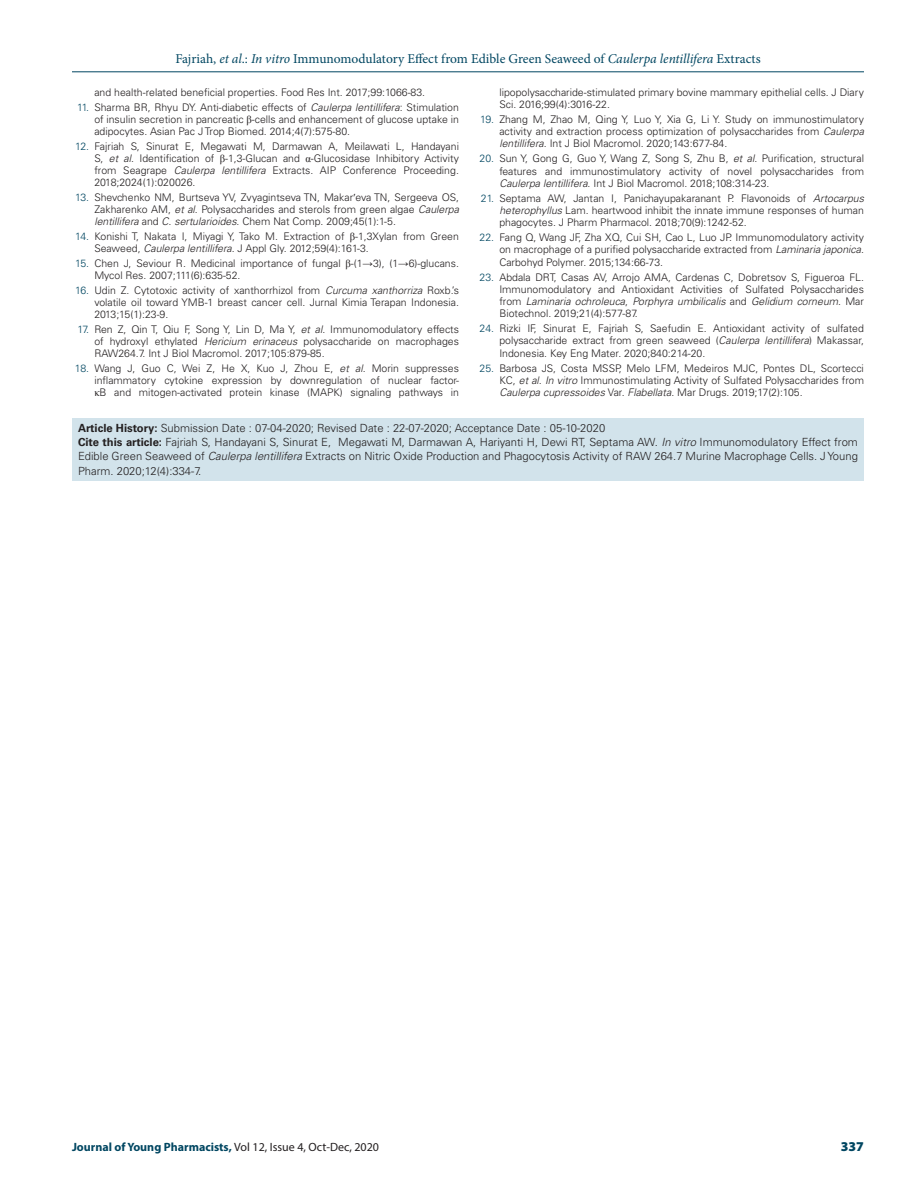
<style>
.page{position:relative;width:918px;height:1188px;background:#fff}
.page>*{position:absolute;margin:0;border:0;box-sizing:border-box;transform-origin:0 0}
.t1{font:13.5px "Minion Pro";color:#004661}
.t2{font:900 13.5px "Myriad Pro";color:#004661}
.t3{font:700 12px "Myriad Pro";color:#004661}
.ABS_TXT{font:300 11.25px/14.2px "Univers LT Std";color:#231f20;text-align:justify}
.t4{font:300 10.5px/12.1px "Univers LT Std";color:#231f20;text-align:justify}
.s1{font-style:italic}
.s2{color:#004661}
.s3{font-family:"Times New Roman";font-weight:400}
.s4{font-weight:700}
.s5{font-weight:400;color:#231f20}
</style>
<div class="page">
<hr style="left:72px;top:72px;width:792px;height:1px;background:#004661">
<div style="left:72px;top:418px;width:792px;height:63px;background:#d2e3eb"></div>
<p class="t1" style="left:175px;top:50px;width:587px">Fajriah, <span class="s1">et al</span>.: <span class="s1">In vitro</span> Immunomodulatory Effect from Edible Green Seaweed of <span class="s1">Caulerpa lentillifera</span> Extracts</p>
<p class="t4" style="left:94px;top:86px;width:332px">and health-related beneficial properties. Food Res Int. 2017;99:1066-83.</p>
<p class="t4" style="left:94px;top:101px;width:366px;text-indent:-17px"><span class="s2">11.</span> Sharma BR, Rhyu DY. Anti-diabetic effects of <span class="s1">Caulerpa lentillifera</span>: Stimulation of insulin secretion in pancreatic <span class="s3">β</span>-cells and enhancement of glucose uptake in adipocytes. Asian Pac J Trop Biomed. 2014;4(7):575-80.</p>
<p class="t4" style="left:94px;top:140px;width:366px;text-indent:-19px"><span class="s2">12.</span> Fajriah S, Sinurat E, Megawati M, Darmawan A, Meilawati L, Handayani S, <span class="s1">et al</span>. Identification of <span class="s3">β</span>-1,3-Glucan and <span class="s3">α</span>-Glucosidase Inhibitory Activity from Seagrape <span class="s1">Caulerpa lentillifera</span> Extracts. AIP Conference Proceeding.<br>2018;2024(1):020026.</p>
<p class="t4" style="left:94px;top:191px;width:366px;text-indent:-19px"><span class="s2">13.</span> Shevchenko NM, Burtseva YV, Zvyagintseva TN, Makar<span class="s3">′</span>eva TN, Sergeeva OS, Zakharenko AM, <span class="s1">et al</span>. Polysaccharides and sterols from green algae <span class="s1">Caulerpa lentillifera</span> and <span class="s1">C. sertularioides</span>. Chem Nat Comp. 2009;45(1):1-5.</p>
<p class="t4" style="left:94px;top:230px;width:366px;text-indent:-19px"><span class="s2">14.</span> Konishi T, Nakata I, Miyagi Y, Tako M. Extraction of <span class="s3">β</span>-1,3Xylan from Green<br>Seaweed, <span class="s1">Caulerpa lentillifera</span>. J Appl Gly. 2012;59(4):161-3.</p>
<p class="t4" style="left:94px;top:257px;width:366px;text-indent:-19px"><span class="s2">15.</span> Chen J, Seviour R. Medicinal importance of fungal <span class="s3">β</span>-(1<span class="s3">→</span>3), (1<span class="s3">→</span>6)-glucans.<br>Mycol Res. 2007;111(6):635-52.</p>
<p class="t4" style="left:94px;top:284px;width:366px;text-indent:-19px"><span class="s2">16.</span> Udin Z. Cytotoxic activity of xanthorrhizol from <span class="s1">Curcuma xanthorriza</span> Roxb.’s volatile oil toward YMB-1 breast cancer cell. Jurnal Kimia Terapan Indonesia.<br>2013;15(1):23-9.</p>
<p class="t4" style="left:94px;top:323px;width:366px;text-indent:-17px"><span class="s2">17.</span> Ren Z, Qin T, Qiu F, Song Y, Lin D, Ma Y, <span class="s1">et al</span>. Immunomodulatory effects of hydroxyl ethylated <span class="s1">Hericium erinaceus</span> polysaccharide on macrophages RAW264.7. Int J Biol Macromol. 2017;105:879-85.</p>
<p class="t4" style="left:94px;top:362px;width:366px;text-indent:-19px"><span class="s2">18.</span> Wang J, Guo C, Wei Z, He X, Kuo J, Zhou E, <span class="s1">et al</span>. Morin suppresses inflammatory cytokine expression by downregulation of nuclear factor&shy;<span class="s3">κ</span>B and mitogen-activated protein kinase (MAPK) signaling pathways in</p>
<p class="t4" style="left:499px;top:86px;width:366px">lipopolysaccharide-stimulated primary bovine mammary epithelial cells. J Diary<br>Sci. 2016;99(4):3016-22.</p>
<p class="t4" style="left:499px;top:113px;width:366px;text-indent:-19px"><span class="s2">19.</span> Zhang M, Zhao M, Qing Y, Luo Y, Xia G, Li Y. Study on immunostimulatory activity and extraction process optimization of polysaccharides from <span class="s1">Caulerpa lentillifera</span>. Int J Biol Macromol. 2020;143:677-84.</p>
<p class="t4" style="left:499px;top:153px;width:366px;text-indent:-20px"><span class="s2">20.</span> Sun Y, Gong G, Guo Y, Wang Z, Song S, Zhu B, <span class="s1">et al</span>. Purification, structural features and immunostimulatory activity of novel polysaccharides from <span class="s1">Caulerpa lentillifera</span>. Int J Biol Macromol. 2018;108:314-23.</p>
<p class="t4" style="left:499px;top:192px;width:366px;text-indent:-18px"><span class="s2">21.</span> Septama AW, Jantan I, Panichayupakaranant P. Flavonoids of <span class="s1">Artocarpus heterophyllus</span> Lam. heartwood inhibit the innate immune responses of human phagocytes. J Pharm Pharmacol. 2018;70(9):1242-52.</p>
<p class="t4" style="left:499px;top:232px;width:366px;text-indent:-20px"><span class="s2">22.</span> Fang Q, Wang JF, Zha XQ, Cui SH, Cao L, Luo JP. Immunomodulatory activity on macrophage of a purified polysaccharide extracted from <span class="s1">Laminaria japonica</span>.<br>Carbohyd Polymer. 2015;134:66-73.</p>
<p class="t4" style="left:499px;top:271px;width:366px;text-indent:-20px"><span class="s2">23.</span> Abdala DRT, Casas AV, Arrojo AMA, Cardenas C, Dobretsov S, Figueroa FL.<br>Immunomodulatory and Antioxidant Activities of Sulfated Polysaccharides from <span class="s1">Laminaria ochroleuca</span>, <span class="s1">Porphyra umbilicalis</span> and <span class="s1">Gelidium corneum</span>. Mar Biotechnol. 2019;21(4):577-87.</p>
<p class="t4" style="left:499px;top:322px;width:366px;text-indent:-20px"><span class="s2">24.</span> Rizki IF, Sinurat E, Fajriah S, Saefudin E. Antioxidant activity of sulfated polysaccharide extract from green seaweed (<span class="s1">Caulerpa lentillifera</span>) Makassar, Indonesia. Key Eng Mater. 2020;840:214-20.</p>
<p class="t4" style="left:499px;top:362px;width:366px;text-indent:-20px"><span class="s2">25.</span> Barbosa JS, Costa MSSP, Melo LFM, Medeiros MJC, Pontes DL, Scortecci KC, <span class="s1">et al. In vitro</span> Immunostimulating Activity of Sulfated Polysaccharides from <span class="s1">Caulerpa cupressoides</span> Var. <span class="s1">Flabellata</span>. Mar Drugs. 2019;17(2):105.</p>
<p class="ABS_TXT" style="left:78px;top:421px;width:529px"><span class="s4">Article History:</span> Submission Date : 07-04-2020; Revised Date : 22-07-2020; Acceptance Date : 05-10-2020</p>
<p class="ABS_TXT" style="left:78px;top:435px;width:782px"><span class="s4">Cite this article:</span> Fajriah S, Handayani S, Sinurat E, Megawati M, Darmawan A, Hariyanti H, Dewi RT, Septama AW. <span class="s1">In vitro</span> Immunomodulatory Effect from Edible Green Seaweed of <span class="s1">Caulerpa lentillifera</span> Extracts on Nitric Oxide Production and Phagocytosis Activity of RAW 264.7 Murine Macrophage Cells. J Young Pharm. 2020;12(4):334-7.</p>
<p class="t3" style="left:72px;top:1139px;width:309px">Journal of Young Pharmacists, <span class="s5">Vol 12, Issue 4, Oct-Dec, 2020</span></p>
<p class="t2" style="left:841px;top:1137px;width:25px">337</p>
</div>
